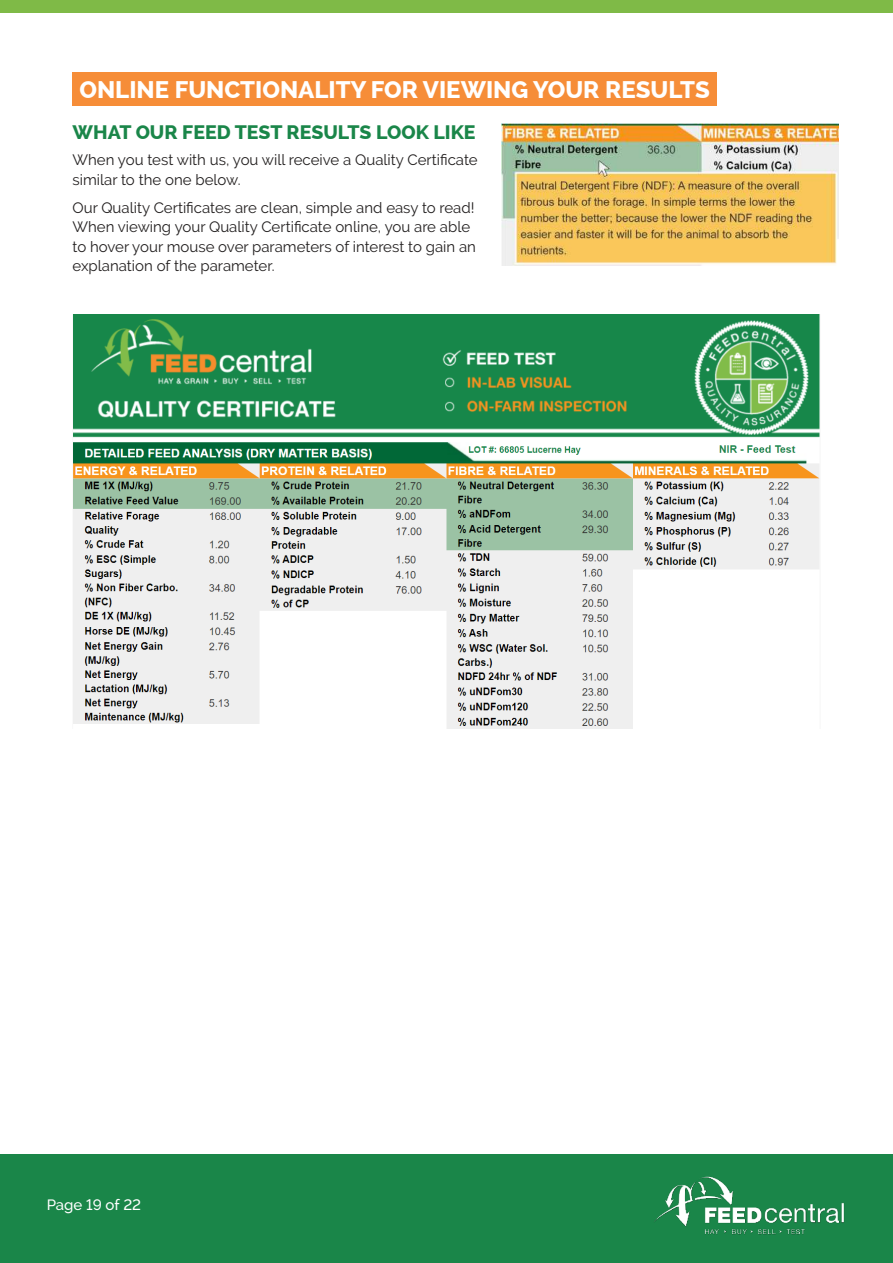
<style>
.page{position:relative;width:893px;height:1263px;background:#fff}
.page>*{position:absolute;margin:0;border:0;box-sizing:border-box;transform-origin:0 0}
.t1{font:800 24px "Raleway";color:#fff}
.t2{font:800 19.5px "Raleway";color:#1a8649}
.t3{font:15px/19.5px "Raleway";color:#221f1f}
.t4{font:500 15px "Raleway";color:#fff}
</style>
<div class="page">
<div style="left:0;top:1154px;width:893px;height:109px;background:#1a8649"></div>
<div style="left:0;top:0;width:893px;height:13px;background:#7fba47"></div>
<img style="left:654px;top:1176px;width:190px;height:59px">
<div style="left:72px;top:72px;width:645px;height:33px;background:#f68d38"></div>
<img style="left:502px;top:123px;width:337px;height:142px">
<img style="left:73px;top:315px;width:747px;height:414px">
<h1 class="t1" style="left:79px;top:79px;width:632px">ONLINE FUNCTIONALITY FOR VIEWING YOUR RESULTS</h1>
<h2 class="t2" style="left:73px;top:124px;width:405px">WHAT OUR FEED TEST RESULTS LOOK LIKE</h2>
<p class="t3" style="left:73px;top:150px;width:407px">When you test with us, you will receive a Quality Certificate similar to the one below.</p>
<p class="t3" style="left:73px;top:198px;width:405px">Our Quality Certificates are clean, simple and easy to read!<br>When viewing your Quality Certificate online, you are able to hover your mouse over parameters of interest to gain an explanation of the parameter.</p>
<p class="t4" style="left:47px;top:1196px;width:96px">Page 19 of 22</p>
</div>
